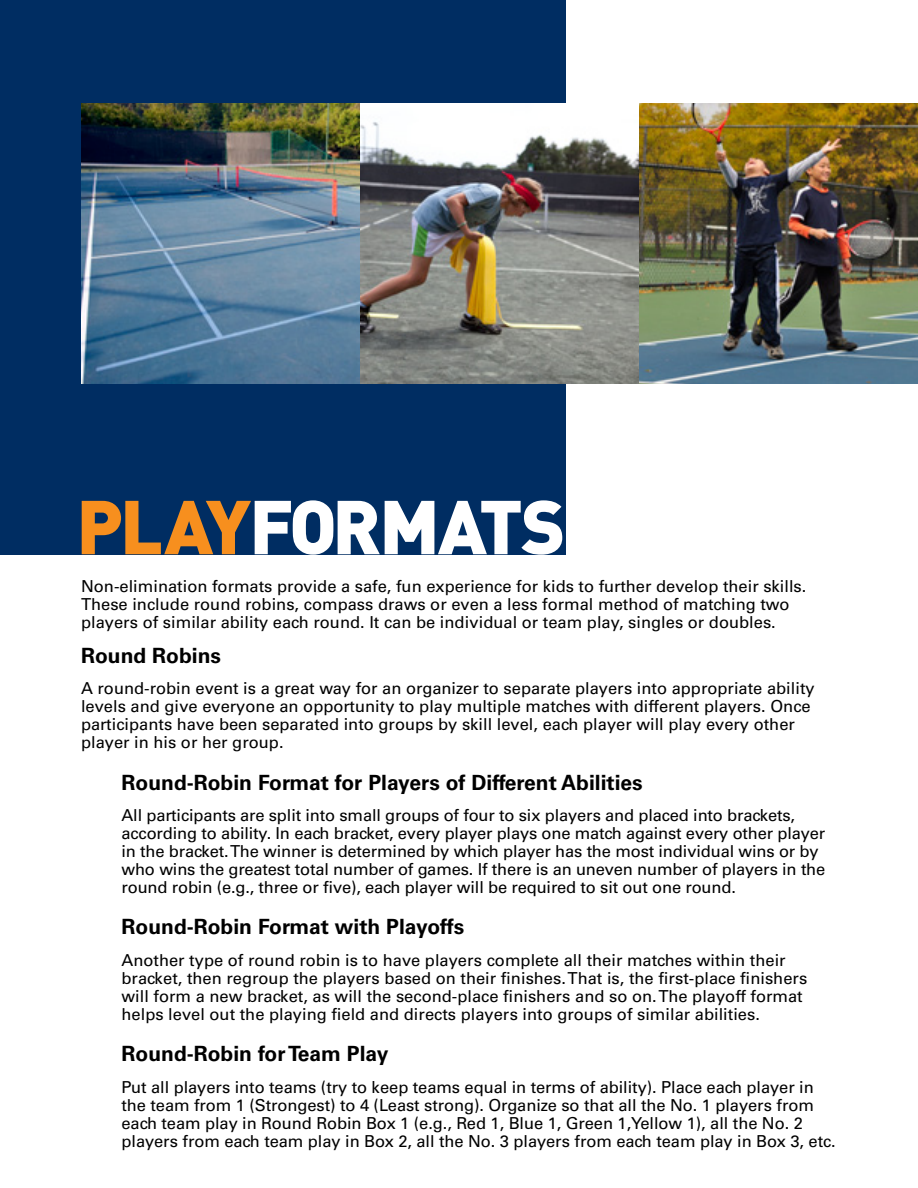
<style>
.page{position:relative;width:918px;height:1188px;background:#fff}
.page>*{position:absolute;margin:0;border:0;box-sizing:border-box;transform-origin:0 0}
.t1{font:900 75px "DIN";letter-spacing:-.035em;color:#fff}
.t2{font:700 21px "Univers LT Std";color:#000}
.t3{font:16.5px/18px "Univers LT Std";color:#000}
.s1{color:#f78f1e}
</style>
<div class="page">
<div style="left:0;top:0;width:566px;height:554px;background:#002d62"></div>
<img style="left:81px;top:103px;width:837px;height:281px">
<h1 class="t1" style="left:76px;top:477px;width:491px"><span class="s1">PLAY</span>FORMATS</h1>
<p class="t3" style="left:81px;top:578px;width:727px">Non-elimination formats provide a safe, fun experience for kids to further develop their skills.<br>These include round robins, compass draws or even a less formal method of matching two players of similar ability each round. It can be individual or team play, singles or doubles.</p>
<p class="t2" style="left:81px;top:643px;width:142px">Round Robins</p>
<p class="t3" style="left:81px;top:680px;width:735px">A round-robin event is a great way for an organizer to separate players into appropriate ability levels and give everyone an opportunity to play multiple matches with different players. Once participants have been separated into groups by skill level, each player will play every other player in his or her group.</p>
<p class="t2" style="left:122px;top:770px;width:523px">Round-Robin Format for Players of Different Abilities</p>
<p class="t3" style="left:122px;top:806px;width:705px">All participants are split into small groups of four to six players and placed into brackets, according to ability. In each bracket, every player plays one match against every other player in the bracket. The winner is determined by which player has the most individual wins or by who wins the greatest total number of games. If there is an uneven number of players in the round robin (e.g., three or five), each player will be required to sit out one round.</p>
<p class="t2" style="left:122px;top:915px;width:344px">Round-Robin Format with Playoffs</p>
<p class="t3" style="left:122px;top:951px;width:688px">Another type of round robin is to have players complete all their matches within their bracket, then regroup the players based on their finishes. That is, the first-place finishers will form a new bracket, as will the second-place finishers and so on. The playoff format helps level out the playing field and directs players into groups of similar abilities.</p>
<p class="t2" style="left:122px;top:1041px;width:269px">Round-Robin for Team Play</p>
<p class="t3" style="left:122px;top:1078px;width:716px">Put all players into teams (try to keep teams equal in terms of ability). Place each player in the team from 1 (Strongest) to 4 (Least strong). Organize so that all the No. 1 players from each team play in Round Robin Box 1 (e.g., Red 1, Blue 1, Green 1,Yellow 1), all the No. 2 players from each team play in Box 2, all the No. 3 players from each team play in Box 3, etc.</p>
</div>
